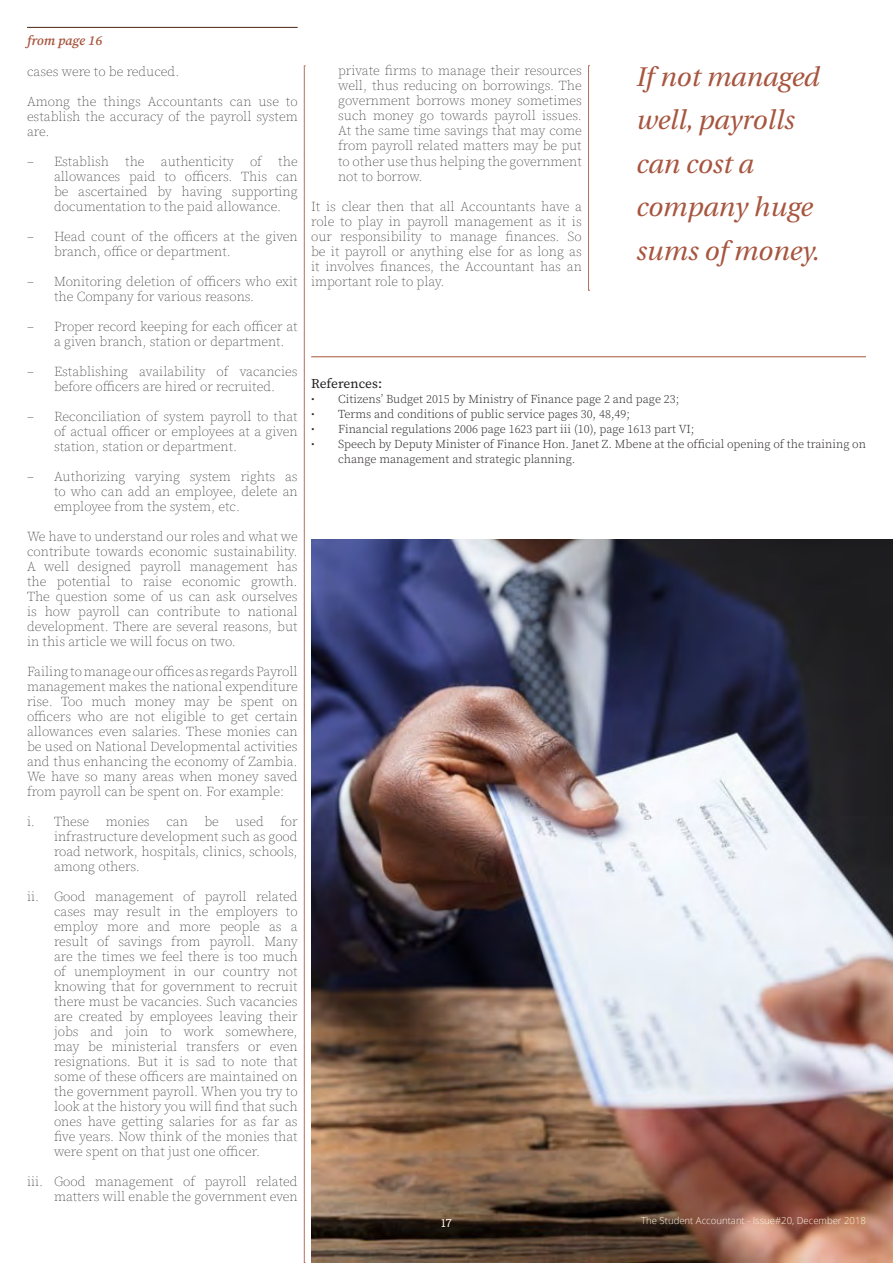
<style>
.page{position:relative;width:893px;height:1263px;background:#fff}
.page>*{position:absolute;margin:0;border:0;box-sizing:border-box;transform-origin:0 0}
.t1{font:italic 27px/43.5px "Utopia";color:#a7553f}
.t2{font:200 13.5px/15px "Source Serif Pro";color:#231f20;text-align:justify}
.t3{font:13.5px "Source Serif Pro";color:#231f20}
.t4{font:italic 600 13.5px "Source Serif Pro";color:#a7553f}
.t5{font:300 12px/15px "Source Serif Pro";color:#231f20}
.t6{font:11.1px "Roboto Slab";color:#fef5e7}
.t7{font:300 9.6px "Open Sans";color:#fef5e7}
</style>
<div class="page">
<img style="left:311px;top:540px;width:582px;height:723px">
<svg style="left:304px;top:66px;width:1px;height:1197px"></svg>
<hr style="left:311px;top:356px;width:555px;height:1px;background:#a7553f">
<svg style="left:588px;top:65px;width:2px;height:226px"></svg>
<hr style="left:27px;top:27px;width:271px;height:1px;background:#4c2210">
<p class="t4" style="left:27px;top:33px;width:77px">from page 16</p>
<p class="t2" style="left:27px;top:64px;width:154px">cases were to be reduced.</p>
<p class="t2" style="left:27px;top:94px;width:272px">Among the things Accountants can use to establish the accuracy of the payroll system are.</p>
<p class="t2" style="left:54px;top:154px;width:245px;text-indent:-27px">– Establish the authenticity of the allowances paid to officers. This can be ascertained by having supporting documentation to the paid allowance.</p>
<p class="t2" style="left:54px;top:229px;width:245px;text-indent:-27px">– Head count of the officers at the given branch, office or department.</p>
<p class="t2" style="left:54px;top:274px;width:245px;text-indent:-27px">– Monitoring deletion of officers who exit the Company for various reasons.</p>
<p class="t2" style="left:54px;top:319px;width:245px;text-indent:-27px">– Proper record keeping for each officer at a given branch, station or department.</p>
<p class="t2" style="left:27px;top:364px;width:272px;text-align:center">– Establishing availability of vacancies before officers are hired or recruited.</p>
<p class="t2" style="left:54px;top:409px;width:245px;text-indent:-27px">– Reconciliation of system payroll to that of actual officer or employees at a given station, station or department.</p>
<p class="t2" style="left:54px;top:469px;width:245px;text-indent:-27px">– Authorizing varying system rights as to who can add an employee, delete an employee from the system, etc.</p>
<p class="t2" style="left:27px;top:529px;width:272px">We have to understand our roles and what we contribute towards economic sustainability.<br>A well designed payroll management has the potential to raise economic growth.<br>The question some of us can ask ourselves is how payroll can contribute to national development. There are several reasons, but in this article we will focus on two.</p>
<p class="t2" style="left:27px;top:664px;width:272px">Failing to manage our offices as regards Payroll management makes the national expenditure rise. Too much money may be spent on officers who are not eligible to get certain allowances even salaries. These monies can be used on National Developmental activities and thus enhancing the economy of Zambia.<br>We have so many areas when money saved from payroll can be spent on. For example:</p>
<p class="t2" style="left:54px;top:814px;width:245px;text-indent:-27px">i. These monies can be used for infrastructure development such as good road network, hospitals, clinics, schools, among others.</p>
<p class="t2" style="left:54px;top:889px;width:245px;text-indent:-27px">ii. Good management of payroll related cases may result in the employers to employ more and more people as a result of savings from payroll. Many are the times we feel there is too much of unemployment in our country not knowing that for government to recruit there must be vacancies. Such vacancies are created by employees leaving their jobs and join to work somewhere, may be ministerial transfers or even resignations. But it is sad to note that some of these officers are maintained on the government payroll. When you try to look at the history you will find that such ones have getting salaries for as far as five years. Now think of the monies that were spent on that just one officer.</p>
<p class="t2" style="left:27px;top:1174px;width:272px;text-align:right">iii. Good management of payroll related matters will enable the government even</p>
<p class="t2" style="left:338px;top:64px;width:245px">private firms to manage their resources well, thus reducing on borrowings. The government borrows money sometimes such money go towards payroll issues.<br>At the same time savings that may come from payroll related matters may be put to other use thus helping the government not to borrow.</p>
<p class="t2" style="left:311px;top:199px;width:272px">It is clear then that all Accountants have a role to play in payroll management as it is our responsibility to manage finances. So be it payroll or anything else for as long as it involves finances, the Accountant has an important role to play.</p>
<h1 class="t1" style="left:636px;top:55px;width:185px">If not managed well, payrolls can cost a company huge sums of money.</h1>
<p class="t3" style="left:311px;top:374px;width:72px">References:</p>
<p class="t5" style="left:311px;top:392px;width:370px">• Citizens’ Budget 2015 by Ministry of Finance page 2 and page 23;</p>
<p class="t5" style="left:311px;top:407px;width:320px">• Terms and conditions of public service pages 30, 48,49;</p>
<p class="t5" style="left:311px;top:422px;width:385px">• Financial regulations 2006 page 1623 part iii (10), page 1613 part VI;</p>
<p class="t5" style="left:338px;top:437px;width:529px;text-indent:-27px">• Speech by Deputy Minister of Finance Hon. Janet Z. Mbene at the official opening of the training on change management and strategic planning.</p>
<p class="t6" style="left:441px;top:1215px;width:12px">17</p>
<p class="t7" style="left:641px;top:1214px;width:226px">The Student Accountant - Issue#20, December 2018</p>
</div>
